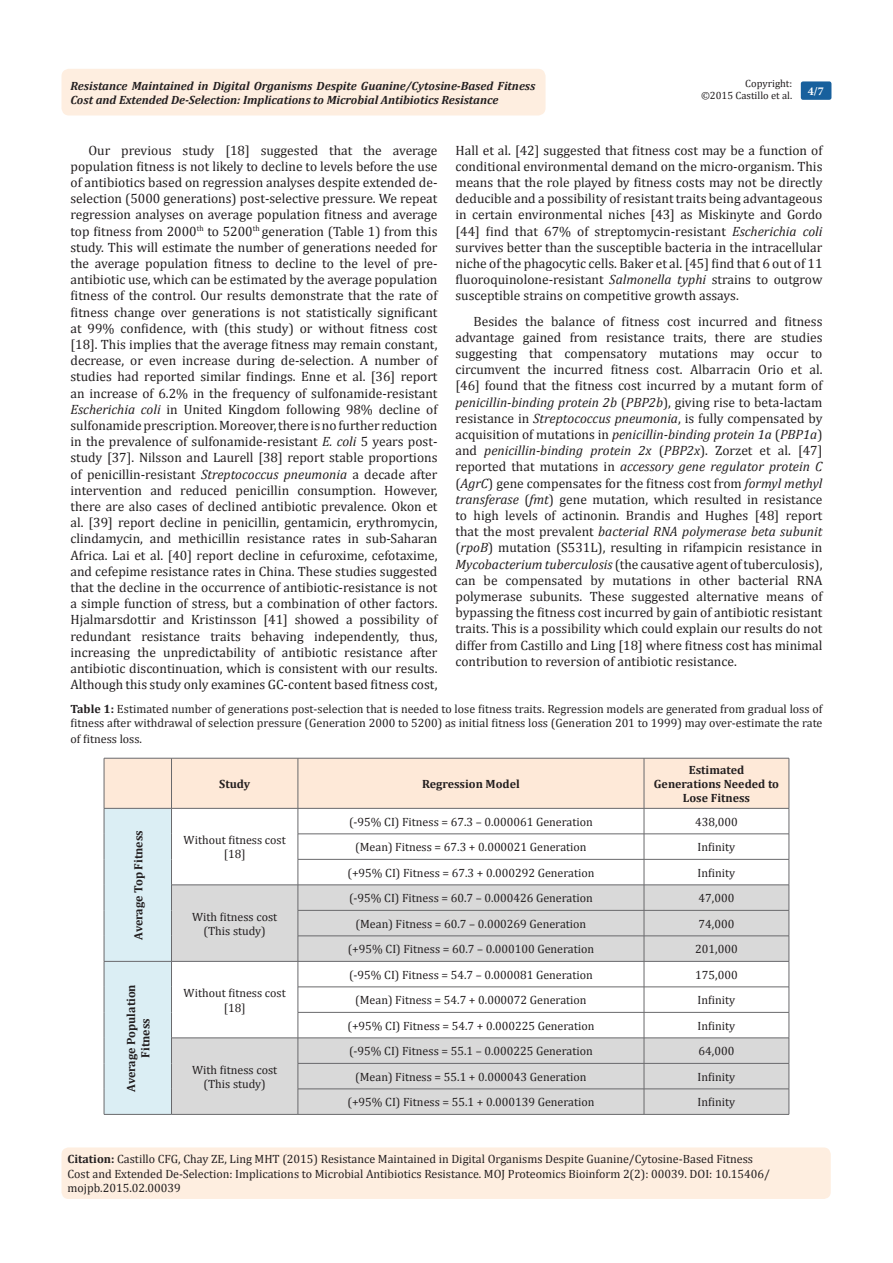
<style>
.page{position:relative;width:893px;height:1263px;background:#fff}
.page>*{position:absolute;margin:0;border:0;box-sizing:border-box;transform-origin:0 0}
.t1{font:13.5px/16.2px "Cambria";color:#231f20;text-align:justify}
.t2{font:12px/14.4px "Cambria";color:#231f20}
.t3{font:italic 700 12px/14.4px "Cambria";color:#231f20}
.t4{font:700 12px/14.4px "Cambria";color:#231f20;text-align:center}
.t5{font:700 12px "Minion Pro";color:#fff}
.t6{font:10.5px "Cambria";color:#231f20}
.s1{font-style:italic}
.s2{font-weight:700}
</style>
<div class="page">
<hr style="left:104px;top:1114px;width:67px;height:1px;background:#69696c">
<hr style="left:171px;top:1114px;width:127px;height:1px;background:#69696c">
<svg style="left:104px;top:758px;width:686px;height:356px"></svg>
<hr style="left:298px;top:1114px;width:346px;height:1px;background:#69696c">
<hr style="left:644px;top:1114px;width:145px;height:1px;background:#69696c">
<div style="left:62px;top:69px;width:484px;height:47px;background:#feeee0;border-radius:8px"></div>
<div style="left:801px;top:81px;width:30px;height:19px;background:#18609d;border-radius:2px"></div>
<div style="left:62px;top:1147px;width:769px;height:52px;background:#feeee0;border-radius:7px"></div>
<p class="t6" style="left:745px;top:77px;width:48px">Copyright:</p>
<p class="t6" style="left:701px;top:89px;width:93px">©2015 Castillo et al.</p>
<p class="t3" style="left:70px;top:78px;width:466px">Resistance Maintained in Digital Organisms Despite Guanine/Cytosine-Based Fitness<br>Cost and Extended De-Selection: Implications to Microbial Antibiotics Resistance</p>
<p class="t5" style="left:808px;top:83px;width:17px">4/7</p>
<p class="t1" style="left:70px;top:142px;width:368px;text-indent:18px">Our previous study [18] suggested that the average population fitness is not likely to decline to levels before the use of antibiotics based on regression analyses despite extended de&shy;selection (5000 generations) post-selective pressure. We repeat regression analyses on average population fitness and average top fitness from 2000<sup>th</sup> to 5200<sup>th</sup> generation (Table 1) from this study. This will estimate the number of generations needed for the average population fitness to decline to the level of pre&shy;antibiotic use, which can be estimated by the average population fitness of the control. Our results demonstrate that the rate of fitness change over generations is not statistically significant at 99% confidence, with (this study) or without fitness cost [18]. This implies that the average fitness may remain constant, decrease, or even increase during de-selection. A number of studies had reported similar findings. Enne et al. [36] report an increase of 6.2% in the frequency of sulfonamide-resistant <span class="s1">Escherichia coli</span> in United Kingdom following 98% decline of sulfonamide prescription. Moreover, there is no further reduction in the prevalence of sulfonamide-resistant <span class="s1">E. coli</span> 5 years post&shy;study [37]. Nilsson and Laurell [38] report stable proportions of penicillin-resistant <span class="s1">Streptococcus pneumonia</span> a decade after intervention and reduced penicillin consumption. However, there are also cases of declined antibiotic prevalence. Okon et al. [39] report decline in penicillin, gentamicin, erythromycin, clindamycin, and methicillin resistance rates in sub-Saharan Africa. Lai et al. [40] report decline in cefuroxime, cefotaxime, and cefepime resistance rates in China. These studies suggested that the decline in the occurrence of antibiotic-resistance is not a simple function of stress, but a combination of other factors.<br>Hjalmarsdottir and Kristinsson [41] showed a possibility of redundant resistance traits behaving independently, thus, increasing the unpredictability of antibiotic resistance after antibiotic discontinuation, which is consistent with our results.<br>Although this study only examines GC-content based fitness cost,</p>
<p class="t1" style="left:455px;top:142px;width:368px">Hall et al. [42] suggested that fitness cost may be a function of conditional environmental demand on the micro-organism. This means that the role played by fitness costs may not be directly deducible and a possibility of resistant traits being advantageous in certain environmental niches [43] as Miskinyte and Gordo [44] find that 67% of streptomycin-resistant <span class="s1">Escherichia coli </span>survives better than the susceptible bacteria in the intracellular niche of the phagocytic cells. Baker et al. [45] find that 6 out of 11 fluoroquinolone-resistant <span class="s1">Salmonella typhi</span> strains to outgrow susceptible strains on competitive growth assays.</p>
<p class="t1" style="left:455px;top:313px;width:368px;text-indent:18px">Besides the balance of fitness cost incurred and fitness advantage gained from resistance traits, there are studies suggesting that compensatory mutations may occur to circumvent the incurred fitness cost. Albarracin Orio et al. [46] found that the fitness cost incurred by a mutant form of <span class="s1">penicillin-binding protein 2b</span> (<span class="s1">PBP2b</span>), giving rise to beta-lactam resistance in <span class="s1">Streptococcus pneumonia</span>, is fully compensated by acquisition of mutations in <span class="s1">penicillin-binding protein 1a</span> (<span class="s1">PBP1a</span>) and <span class="s1">penicillin-binding protein 2x</span> (<span class="s1">PBP2x</span>). Zorzet et al. [47] reported that mutations in <span class="s1">accessory gene regulator protein C </span>(<span class="s1">AgrC</span>) gene compensates for the fitness cost from <span class="s1">formyl methyl transferase</span> (<span class="s1">fmt</span>) gene mutation, which resulted in resistance to high levels of actinonin. Brandis and Hughes [48] report that the most prevalent <span class="s1">bacterial RNA polymerase beta subunit </span>(<span class="s1">rpoB</span>) mutation (S531L), resulting in rifampicin resistance in <span class="s1">Mycobacterium tuberculosis</span> (the causative agent of tuberculosis), can be compensated by mutations in other bacterial RNA polymerase subunits. These suggested alternative means of bypassing the fitness cost incurred by gain of antibiotic resistant traits. This is a possibility which could explain our results do not differ from Castillo and Ling [18] where fitness cost has minimal contribution to reversion of antibiotic resistance.</p>
<p class="t2" style="left:70px;top:701px;width:753px"><span class="s2">Table 1:</span> Estimated number of generations post-selection that is needed to lose fitness traits. Regression models are generated from gradual loss of fitness after withdrawal of selection pressure (Generation 2000 to 5200) as initial fitness loss (Generation 201 to 1999) may over-estimate the rate</p>
<p class="t2" style="left:70px;top:732px;width:73px">of fitness loss.</p>
<p class="t4" style="left:219px;top:776px;width:32px">Study</p>
<p class="t4" style="left:422px;top:776px;width:99px">Regression Model</p>
<p class="t4" style="left:689px;top:762px;width:57px">Estimated</p>
<p class="t4" style="left:654px;top:776px;width:127px">Generations Needed to<br>Lose Fitness</p>
<p class="t4" style="left:131px;top:939px;width:111px;rotate:-90deg">Average Top Fitness</p>
<p class="t2" style="left:184px;top:833px;width:104px;text-align:center">Without fitness cost [18]</p>
<p class="t2" style="left:192px;top:909px;width:87px">With fitness cost</p>
<p class="t2" style="left:204px;top:924px;width:64px">(This study)</p>
<p class="t4" style="left:124px;top:1091px;width:109px;rotate:-90deg">Average Population<br>Fitness</p>
<p class="t2" style="left:184px;top:986px;width:104px;text-align:center">Without fitness cost [18]</p>
<p class="t2" style="left:192px;top:1062px;width:87px">With fitness cost</p>
<p class="t2" style="left:204px;top:1077px;width:64px">(This study)</p>
<p class="t2" style="left:349px;top:814px;width:245px">(-95% CI) Fitness = 67.3 – 0.000061 Generation</p>
<p class="t2" style="left:695px;top:814px;width:44px">438,000</p>
<p class="t2" style="left:355px;top:840px;width:233px">(Mean) Fitness = 67.3 + 0.000021 Generation</p>
<p class="t2" style="left:698px;top:840px;width:39px">Infinity</p>
<p class="t2" style="left:347px;top:865px;width:249px">(+95% CI) Fitness = 67.3 + 0.000292 Generation</p>
<p class="t2" style="left:698px;top:865px;width:39px">Infinity</p>
<p class="t2" style="left:349px;top:891px;width:245px">(-95% CI) Fitness = 60.7 – 0.000426 Generation</p>
<p class="t2" style="left:699px;top:891px;width:37px">47,000</p>
<p class="t2" style="left:356px;top:916px;width:232px">(Mean) Fitness = 60.7 – 0.000269 Generation</p>
<p class="t2" style="left:699px;top:916px;width:37px">74,000</p>
<p class="t2" style="left:348px;top:942px;width:248px">(+95% CI) Fitness = 60.7 – 0.000100 Generation</p>
<p class="t2" style="left:695px;top:942px;width:44px">201,000</p>
<p class="t2" style="left:349px;top:967px;width:245px">(-95% CI) Fitness = 54.7 – 0.000081 Generation</p>
<p class="t2" style="left:695px;top:967px;width:44px">175,000</p>
<p class="t2" style="left:355px;top:993px;width:233px">(Mean) Fitness = 54.7 + 0.000072 Generation</p>
<p class="t2" style="left:698px;top:993px;width:39px">Infinity</p>
<p class="t2" style="left:347px;top:1018px;width:249px">(+95% CI) Fitness = 54.7 + 0.000225 Generation</p>
<p class="t2" style="left:698px;top:1018px;width:39px">Infinity</p>
<p class="t2" style="left:349px;top:1044px;width:245px">(-95% CI) Fitness = 55.1 – 0.000225 Generation</p>
<p class="t2" style="left:699px;top:1044px;width:37px">64,000</p>
<p class="t2" style="left:355px;top:1069px;width:233px">(Mean) Fitness = 55.1 + 0.000043 Generation</p>
<p class="t2" style="left:698px;top:1069px;width:39px">Infinity</p>
<p class="t2" style="left:347px;top:1095px;width:249px">(+95% CI) Fitness = 55.1 + 0.000139 Generation</p>
<p class="t2" style="left:698px;top:1095px;width:39px">Infinity</p>
<p class="t2" style="left:68px;top:1152px;width:704px"><span class="s2">Citation:</span> Castillo CFG, Chay ZE, Ling MHT (2015) Resistance Maintained in Digital Organisms Despite Guanine/Cytosine-Based Fitness<br>Cost and Extended De-Selection: Implications to Microbial Antibiotics Resistance. MOJ Proteomics Bioinform 2(2): 00039. DOI: 10.15406/ mojpb.2015.02.00039</p>
</div>
